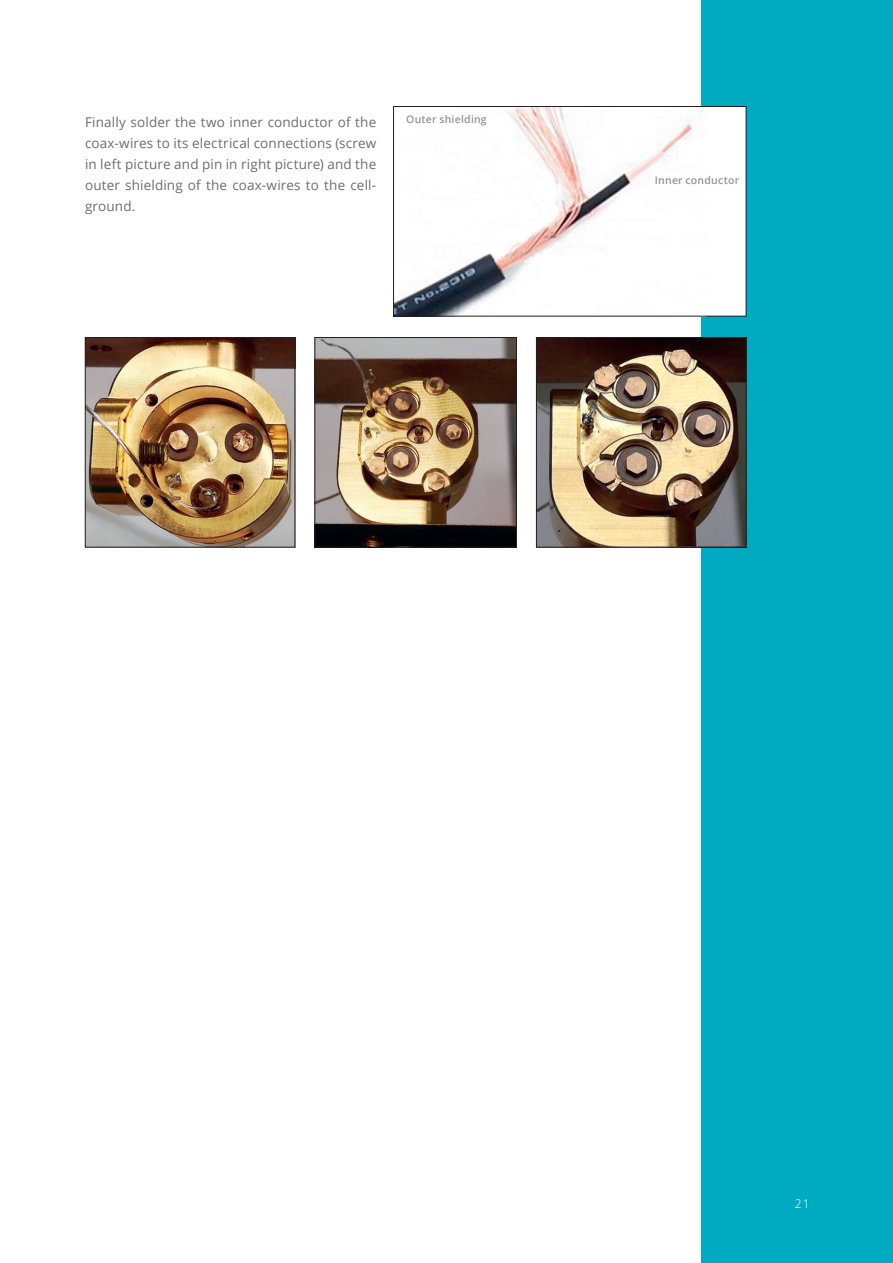
<style>
.page{position:relative;width:893px;height:1263px;background:#fff}
.page>*{position:absolute;margin:0;border:0;box-sizing:border-box;transform-origin:0 0}
.Fließtext_grau{font:13.5px/21px "Open Sans";letter-spacing:.01em;color:#6c6d70;text-align:justify}
.t1{font:300 12px "Open Sans";color:#fff}
.Fließtext_grau-2{font:600 10.5px "Open Sans";letter-spacing:.02em;color:#939598}
</style>
<div class="page">
<div style="left:702px;top:0;width:191px;height:1263px;background:#00abc1"></div>
<div style="left:393px;top:106px;width:353px;height:210px;background:#fff"></div>
<img style="left:395px;top:108px;width:306px;height:206px">
<div style="left:393px;top:106px;width:353px;height:210px;border:1px solid #231f20"></div>
<img style="left:87px;top:339px;width:206px;height:206px">
<div style="left:85px;top:337px;width:210px;height:210px;border:1px solid #231f20"></div>
<img style="left:317px;top:339px;width:198px;height:206px">
<div style="left:315px;top:337px;width:202px;height:210px;border:1px solid #231f20"></div>
<img style="left:538px;top:339px;width:206px;height:206px">
<div style="left:536px;top:337px;width:210px;height:210px;border:1px solid #231f20"></div>
<p class="Fließtext_grau" style="left:85px;top:112px;width:293px">Finally solder the two inner conductor of the coax-wires to its electrical connections (screw in left picture and pin in right picture) and the outer shielding of the coax-wires to the cell&shy;ground.</p>
<p class="Fließtext_grau-2" style="left:406px;top:112px;width:82px">Outer shielding</p>
<p class="Fließtext_grau-2" style="left:655px;top:173px;width:86px">Inner conductor</p>
<p class="t1" style="left:795px;top:1195px;width:16px">21</p>
</div>
